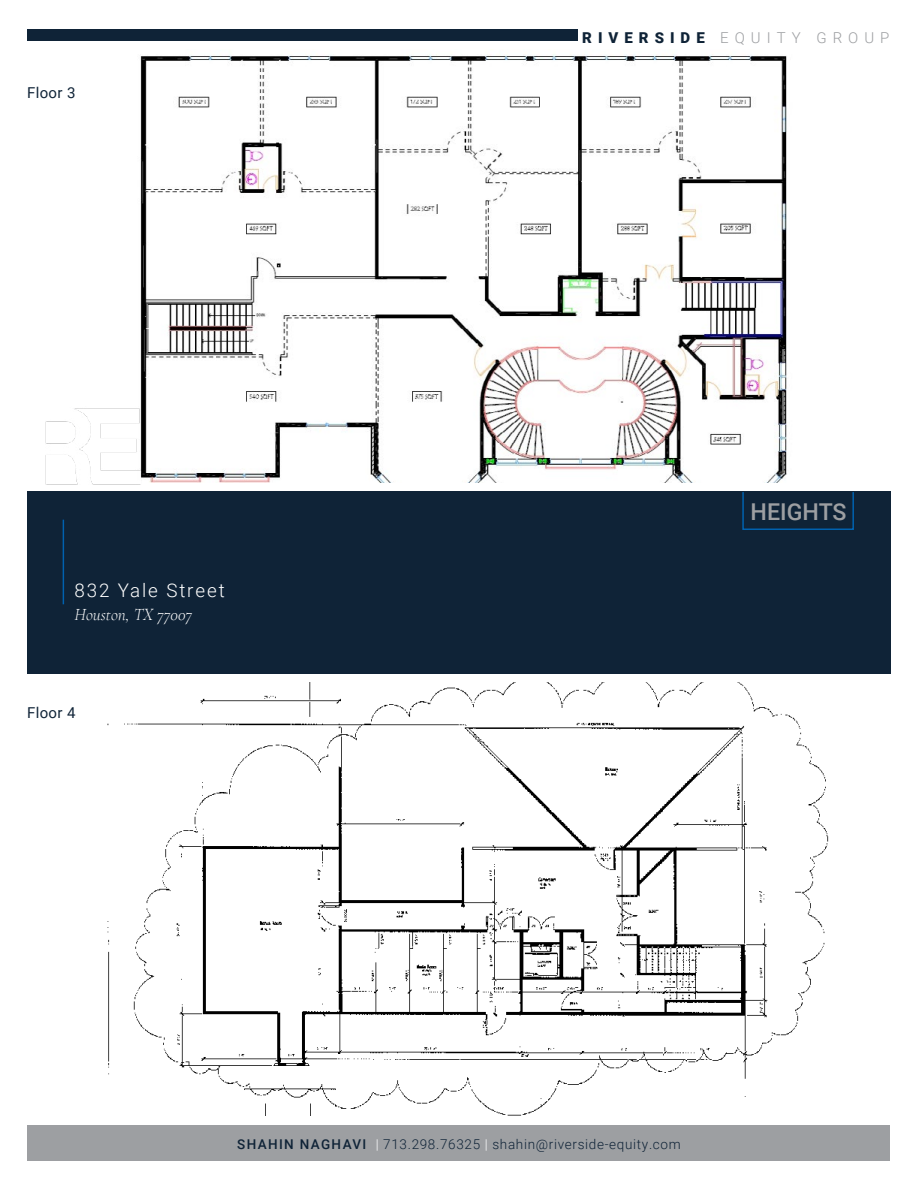
<style>
.page{position:relative;width:918px;height:1188px;background:#fff}
.page>*{position:absolute;margin:0;border:0;box-sizing:border-box;transform-origin:0 0}
.t1{font:500 23.25px "Roboto";color:#9d9fa2}
.t2{font:300 18.75px "Roboto";letter-spacing:.1em;color:#fff}
.t3{font:italic 300 17.25px "Cormorant Garamond";color:#fff}
.t4{font:300 15px "Roboto";letter-spacing:.4em;color:#9d9fa2}
.t5{font:15px "Roboto";letter-spacing:.025em;color:#0f2337}
.t6{font:300 13.5px "Roboto";letter-spacing:.05em;color:#0f2337}
.s1{font-weight:900;color:#0f2337}
.s2{font-weight:500}
.s3{color:#fff}
</style>
<div class="page">
<div style="left:27px;top:492px;width:864px;height:182px;background:#0f2337"></div>
<hr style="left:63px;top:520px;width:1px;height:84px;background:#0061af">
<div style="left:27px;top:1125px;width:863px;height:36px;background:#9d9fa2"></div>
<div style="left:27px;top:29px;width:551px;height:12px;background:#0f2337"></div>
<img style="left:140px;top:54px;width:647px;height:429px">
<img style="left:107px;top:683px;width:722px;height:433px">
<img style="left:45px;top:401px;width:108px;height:83px">
<div style="left:742px;top:491px;width:112px;height:39px;border:2px solid #0061af"></div>
<p class="t5" style="left:27px;top:82px;width:50px">Floor 3</p>
<h2 class="t2" style="left:75px;top:577px;width:152px">832 Yale Street</h2>
<p class="t3" style="left:75px;top:605px;width:119px">Houston, TX 77007</p>
<p class="t5" style="left:27px;top:702px;width:50px">Floor 4</p>
<p class="t4" style="left:582px;top:27px;width:309px"><span class="s1">RIVERSIDE</span> EQUITY GROUP</p>
<h1 class="t1" style="left:751px;top:496px;width:97px">HEIGHTS</h1>
<p class="t6" style="left:237px;top:1134px;width:445px"><span class="s2">SHAHIN NAGHAVI</span> <span class="s3">|</span> 713.298.76325 <span class="s3">|</span> shahin@riverside-equity.com</p>
</div>
